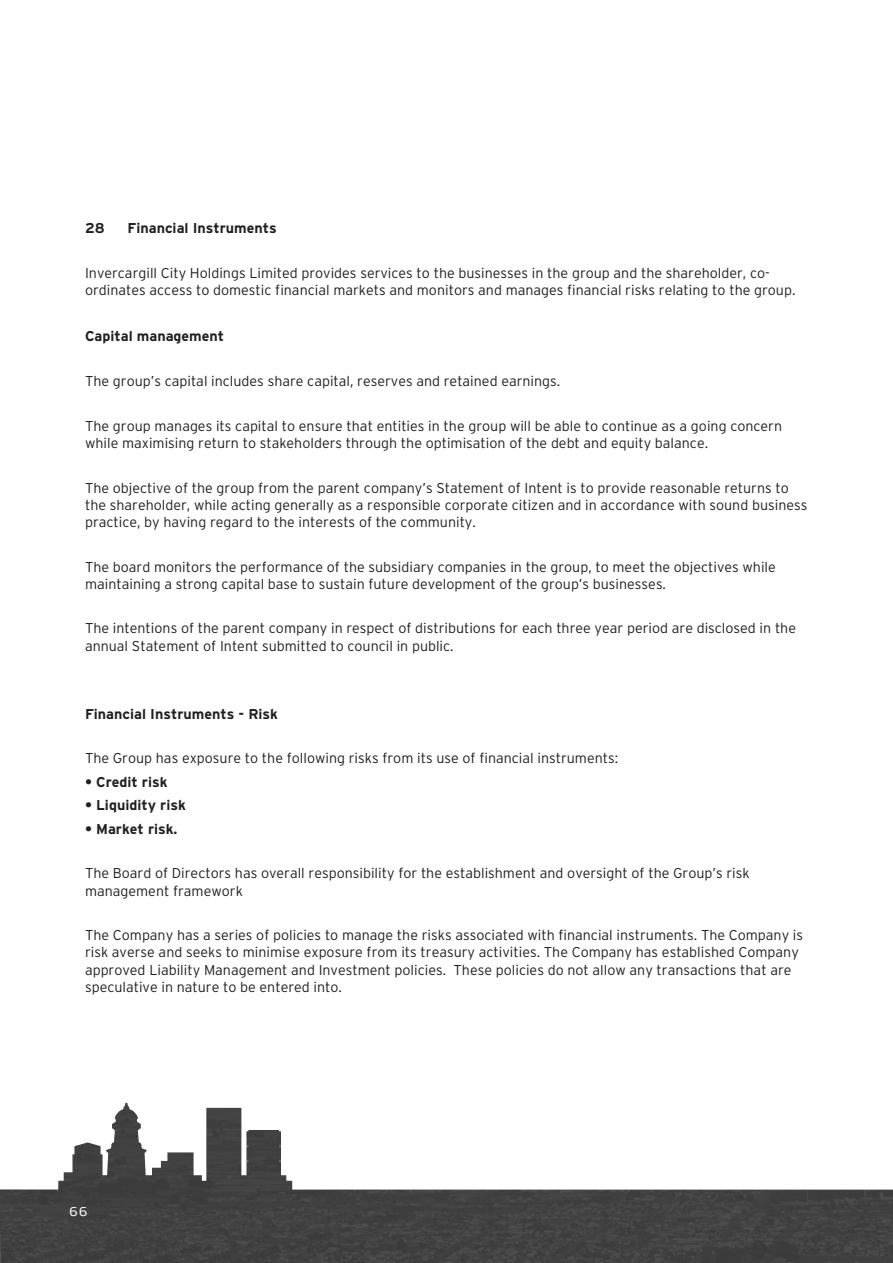
<style>
.page{position:relative;width:893px;height:1263px;background:#fff}
.page>*{position:absolute;margin:0;border:0;box-sizing:border-box;transform-origin:0 0}
.t1{font:300 14.25px/17.1px "Interstate";color:#231f20}
.t2{font:700 14.25px "Interstate";color:#231f20}
.t3{font:12px "Max LF";color:#fff}
</style>
<div class="page">
<img style="left:0;top:1103px;width:893px;height:160px">
<p class="t2" style="left:85px;top:220px;width:21px">28</p>
<p class="t2" style="left:128px;top:220px;width:151px">Financial Instruments</p>
<p class="t1" style="left:85px;top:264px;width:712px">Invercargill City Holdings Limited provides services to the businesses in the group and the shareholder, co&shy;ordinates access to domestic financial markets and monitors and manages financial risks relating to the group.</p>
<p class="t2" style="left:85px;top:328px;width:141px">Capital management</p>
<p class="t1" style="left:85px;top:372px;width:477px">The group’s capital includes share capital, reserves and retained earnings.</p>
<p class="t1" style="left:85px;top:417px;width:699px">The group manages its capital to ensure that entities in the group will be able to continue as a going concern while maximising return to stakeholders through the optimisation of the debt and equity balance.</p>
<p class="t1" style="left:85px;top:479px;width:724px">The objective of the group from the parent company’s Statement of Intent is to provide reasonable returns to the shareholder, while acting generally as a responsible corporate citizen and in accordance with sound business practice, by having regard to the interests of the community.</p>
<p class="t1" style="left:85px;top:558px;width:692px">The board monitors the performance of the subsidiary companies in the group, to meet the objectives while maintaining a strong capital base to sustain future development of the group’s businesses.</p>
<p class="t1" style="left:85px;top:620px;width:712px">The intentions of the parent company in respect of distributions for each three year period are disclosed in the annual Statement of Intent submitted to council in public.</p>
<p class="t2" style="left:85px;top:706px;width:195px">Financial Instruments - Risk</p>
<p class="t1" style="left:85px;top:750px;width:535px">The Group has exposure to the following risks from its use of financial instruments:</p>
<p class="t2" style="left:85px;top:774px;width:84px">• Credit risk</p>
<p class="t2" style="left:85px;top:797px;width:102px">• Liquidity risk</p>
<p class="t2" style="left:85px;top:821px;width:94px">• Market risk.</p>
<p class="t1" style="left:85px;top:865px;width:666px">The Board of Directors has overall responsibility for the establishment and oversight of the Group’s risk management framework</p>
<p class="t1" style="left:85px;top:927px;width:720px">The Company has a series of policies to manage the risks associated with financial instruments. The Company is risk averse and seeks to minimise exposure from its treasury activities. The Company has established Company approved Liability Management and Investment policies. These policies do not allow any transactions that are speculative in nature to be entered into.</p>
<p class="t3" style="left:70px;top:1204px;width:19px">66</p>
</div>
